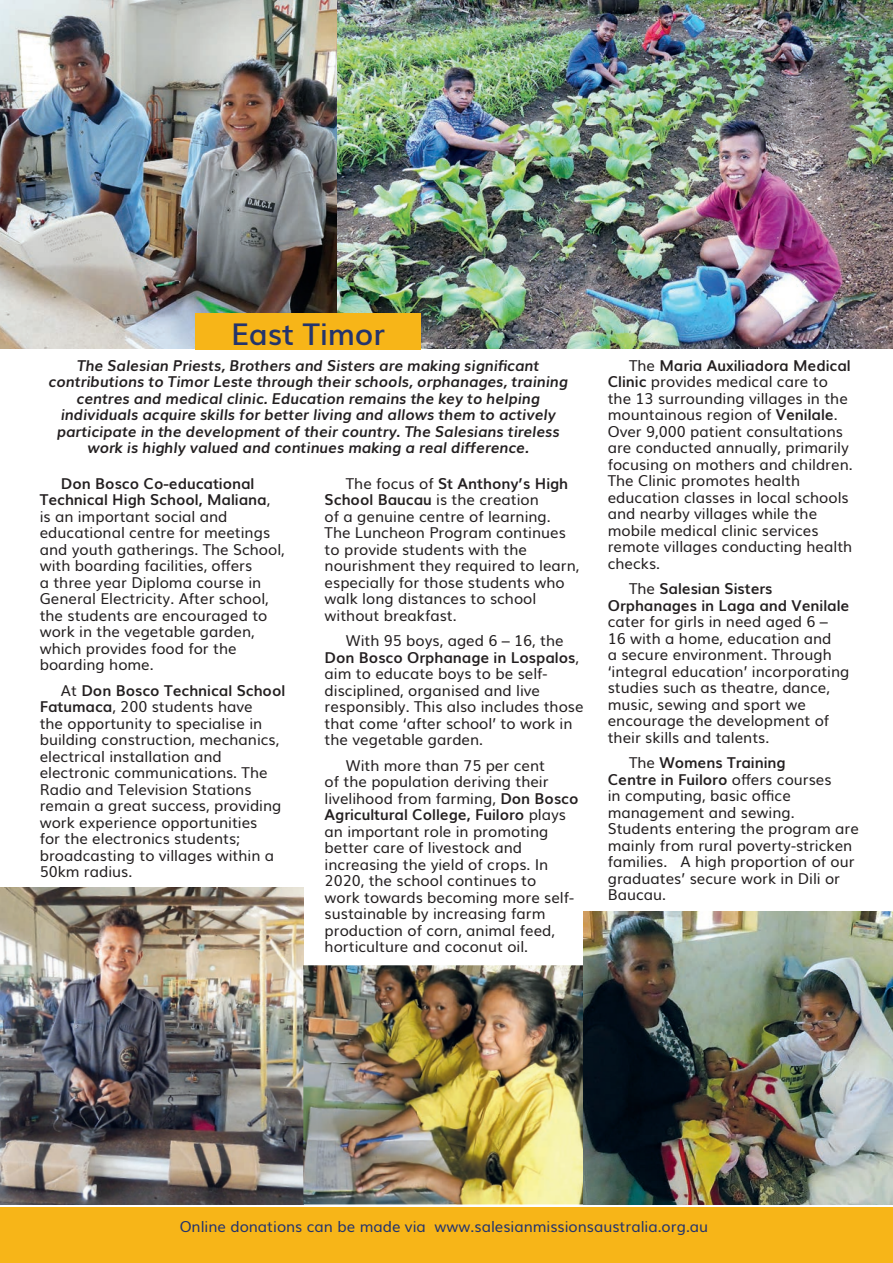
<style>
.page{position:relative;width:893px;height:1263px;background:#fff}
.page>*{position:absolute;margin:0;border:0;box-sizing:border-box;transform-origin:0 0}
.t1{font:600 30px "Muli";color:#24346c}
.t2{font:15px/16.5px "Muli";color:#231f20}
.t3{font:italic 700 15px/16.5px "Muli";color:#231f20;text-align:center}
.t4{font:15px "Muli";color:#24346c}
.t5{font:700 15px/16.5px "Muli";color:#231f20}
.s1{font-weight:700}
.s2{font-weight:400}
</style>
<div class="page">
<img style="left:0;top:0;width:337px;height:349px">
<img style="left:337px;top:0;width:556px;height:349px">
<div style="left:0;top:1208px;width:893px;height:55px;background:#f7b518"></div>
<img style="left:0;top:887px;width:303px;height:317px">
<img style="left:303px;top:965px;width:281px;height:239px">
<img style="left:584px;top:911px;width:309px;height:293px">
<div style="left:196px;top:314px;width:225px;height:36px;background:#f7b518"></div>
<h1 class="t1" style="left:231px;top:309px;width:156px">East Timor</h1>
<p class="t3" style="left:49px;top:356px;width:521px">The Salesian Priests, Brothers and Sisters are making significant contributions to Timor Leste through their schools, orphanages, training centres and medical clinic. Education remains the key to helping individuals acquire skills for better living and allows them to actively participate in the development of their country. The Salesians tireless work is highly valued and continues making a real difference.</p>
<p class="t2" style="left:325px;top:474px;width:256px;text-indent:21px">The focus of <span class="s1">St Anthony’s High<br>School Baucau</span> is the creation<br>of a genuine centre of learning.<br>The Luncheon Program continues to provide students with the nourishment they required to learn, especially for those students who walk long distances to school without breakfast.</p>
<p class="t2" style="left:325px;top:631px;width:260px;text-indent:21px">With 95 boys, aged 6 – 16, the<br><span class="s1">Don Bosco Orphanage in Lospalos</span>, aim to educate boys to be self&shy;disciplined, organised and live responsibly. This also includes those that come ‘after school’ to work in the vegetable garden.</p>
<p class="t2" style="left:325px;top:756px;width:255px;text-indent:21px">With more than 75 per cent<br>of the population deriving their livelihood from farming, <span class="s1">Don Bosco<br>Agricultural College, Fuiloro</span> plays an important role in promoting better care of livestock and increasing the yield of crops. In<br>2020, the school continues to<br>work towards becoming more self&shy;sustainable by increasing farm production of corn, animal feed, horticulture and coconut oil.</p>
<p class="t2" style="left:40px;top:474px;width:247px;text-indent:21px"><span class="s1">Don Bosco Co-educational<br>Technical High School, Maliana</span>, is an important social and educational centre for meetings and youth gatherings. The School, with boarding facilities, offers<br>a three year Diploma course in<br>General Electricity. After school, the students are encouraged to work in the vegetable garden, which provides food for the boarding home.</p>
<p class="t2" style="left:40px;top:681px;width:247px;text-indent:21px">At <span class="s1">Don Bosco Technical School<br>Fatumaca</span>, 200 students have<br>the opportunity to specialise in building construction, mechanics, electrical installation and electronic communications. The<br>Radio and Television Stations remain a great success, providing work experience opportunities<br>for the electronics students; broadcasting to villages within a<br>50km radius.</p>
<p class="t2" style="left:608px;top:356px;width:246px;text-indent:21px">The <span class="s1">Maria Auxiliadora Medical<br>Clinic</span> provides medical care to the 13 surrounding villages in the mountainous region of <span class="s1">Venilale</span>.<br>Over 9,000 patient consultations are conducted annually, primarily focusing on mothers and children.<br>The Clinic promotes health education classes in local schools and nearby villages while the mobile medical clinic services remote villages conducting health checks.</p>
<p class="t5" style="left:608px;top:579px;width:243px;text-indent:21px"><span class="s2">The</span> Salesian Sisters<br>Orphanages in Laga and Venilale</p>
<p class="t2" style="left:608px;top:612px;width:243px">cater for girls in need aged 6 –<br>16 with a home, education and<br>a secure environment. Through ‘integral education’ incorporating studies such as theatre, dance, music, sewing and sport we encourage the development of their skills and talents.</p>
<p class="t2" style="left:608px;top:753px;width:253px;text-indent:21px">The <span class="s1">Womens Training<br>Centre in Fuiloro</span> offers courses<br>in computing, basic office management and sewing.<br>Students entering the program are mainly from rural poverty-stricken families. A high proportion of our graduates’ secure work in Dili or<br>Baucau.</p>
<p class="t4" style="left:180px;top:1214px;width:530px">Online donations can be made via www.salesianmissionsaustralia.org.au</p>
</div>
